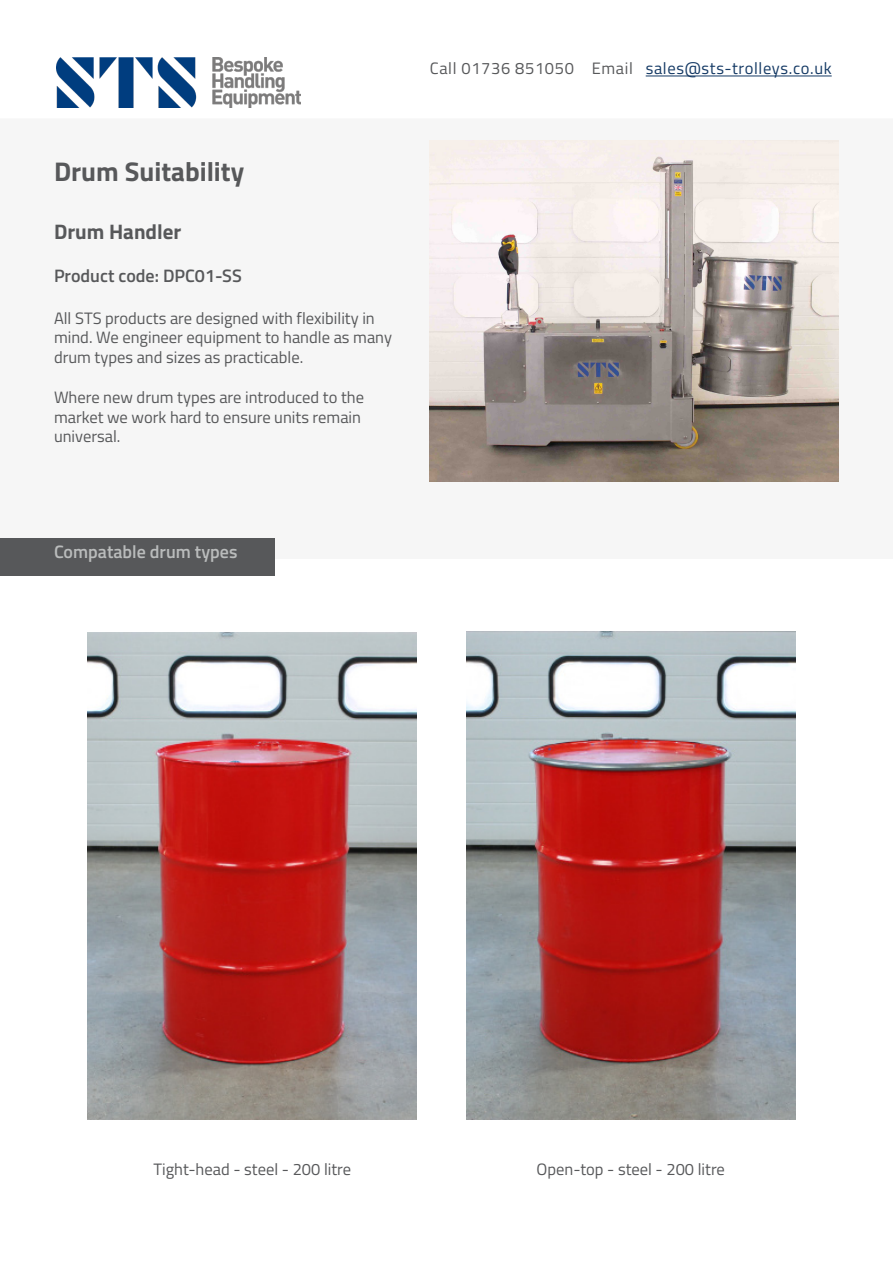
<style>
.page{position:relative;width:893px;height:1263px;background:#fff}
.page>*{position:absolute;margin:0;border:0;box-sizing:border-box;transform-origin:0 0}
.t1{font:700 27px "Titillium Web";color:#57585a}
.t2{font:700 21px "Titillium Web";color:#57585a}
.t3{font:600 18px "Titillium Web";color:#babcbc}
.t4{font:600 18px "Titillium Web";color:#57585a}
.t5{font:16.5px/19.8px "Titillium Web";color:#57585a}
.t6{font:16.5px "Titillium Web";letter-spacing:.04em;color:#153a65}
.s1{color:#57585a}
</style>
<div class="page">
<img style="left:430px;top:141px;width:409px;height:341px">
<img style="left:466px;top:631px;width:329px;height:488px">
<img style="left:88px;top:632px;width:329px;height:487px">
<img style="left:57px;top:57px;width:243px;height:50px">
<div style="left:0;top:538px;width:275px;height:37px;background:#57585a"></div>
<hr style="left:646px;top:76px;width:186px;height:1px;background:#153a65">
<p class="t1" style="left:54px;top:151px;width:192px">Drum Suitability</p>
<p class="t2" style="left:54px;top:216px;width:129px">Drum Handler</p>
<p class="t4" style="left:54px;top:262px;width:189px">Product code: DPC01-SS</p>
<p class="t5" style="left:54px;top:307px;width:340px">All STS products are designed with flexibility in mind. We engineer equipment to handle as many drum types and sizes as practicable.</p>
<p class="t5" style="left:54px;top:386px;width:311px">Where new drum types are introduced to the market we work hard to ensure units remain universal.</p>
<p class="t6" style="left:430px;top:57px;width:403px"><span class="s1">Call 01736 851050 Email</span> sales@sts-trolleys.co.uk</p>
<p class="t3" style="left:54px;top:538px;width:185px">Compatable drum types</p>
<p class="t3" style="left:62px;top:538px;width:187px">Compatable Drum types</p>
<p class="t5" style="left:153px;top:1159px;width:199px">Tight-head - steel - 200 litre</p>
<p class="t5" style="left:537px;top:1159px;width:190px">Open-top - steel - 200 litre</p>
</div>
